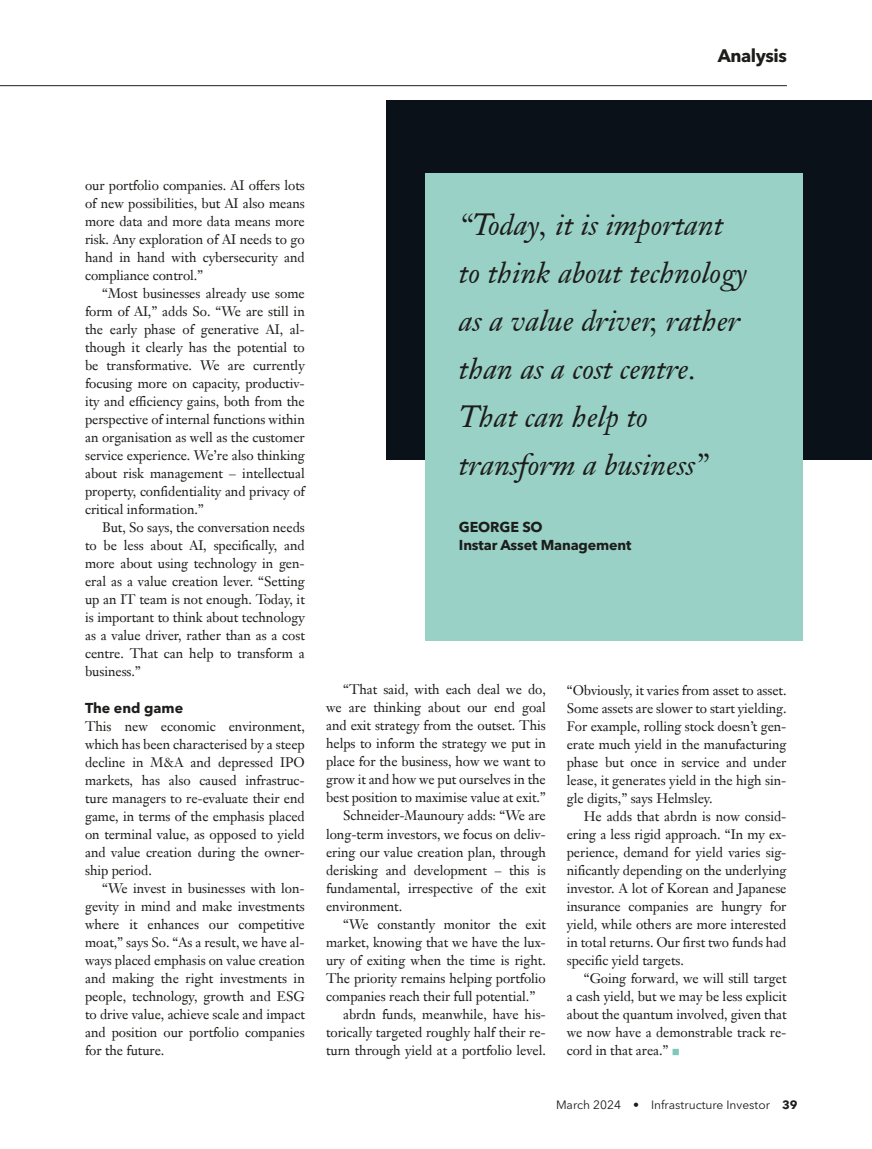
<style>
.page{position:relative;width:872px;height:1149px;background:#fff}
.page>*{position:absolute;margin:0;border:0;box-sizing:border-box;transform-origin:0 0}
.t1{font:italic 30px/48px "Janson Text LT Pro";color:#1d1d1b}
.t2{font:700 18px "Avenir Next LT Pro";letter-spacing:-.025em;color:#1d1d1b}
.t3{font:700 14.25px/18px "Avenir Next LT Pro";letter-spacing:-.01em;color:#1d1d1b}
.t4{font:13.5px/18px "Janson Text LT Pro";letter-spacing:-.005em;color:#1d1d1b;text-align:justify}
.t5{font:12px "Avenir Next LT Pro";color:#1d1d1b}
.s1{color:#7ec8be}
.s2{font-weight:700}
</style>
<div class="page">
<hr style="left:0;top:85px;width:787px;height:1px;background:#1d1d1b">
<div style="left:386px;top:100px;width:486px;height:359px;background:#0b1119"></div>
<div style="left:425px;top:174px;width:377px;height:467px;background:#99d1c6"></div>
<h2 class="t2" style="left:717px;top:45px;width:71px">Analysis</h2>
<p class="t4" style="left:85px;top:176px;width:221px">our portfolio companies. AI offers lots of new possibilities, but AI also means more data and more data means more risk. Any exploration of AI needs to go hand in hand with cybersecurity and compliance control.”</p>
<p class="t4" style="left:85px;top:284px;width:221px;text-indent:17px">“Most businesses already use some form of AI,” adds So. “We are still in the early phase of generative AI, al&shy;though it clearly has the potential to be transformative. We are currently focusing more on capacity, productiv&shy;ity and efficiency gains, both from the perspective of internal functions within an organisation as well as the customer service experience. We’re also thinking about risk management – intellectual property, confidentiality and privacy of critical information.”</p>
<p class="t4" style="left:85px;top:518px;width:221px;text-indent:17px">But, So says, the conversation needs to be less about AI, specifically, and more about using technology in gen&shy;eral as a value creation lever. “Setting up an IT team is not enough. Today, it is important to think about technology as a value driver, rather than as a cost centre. That can help to transform a business.”</p>
<p class="t3" style="left:85px;top:698px;width:100px">The end game</p>
<p class="t4" style="left:85px;top:716px;width:221px">This new economic environment, which has been characterised by a steep decline in M&amp;A and depressed IPO markets, has also caused infrastruc&shy;ture managers to re-evaluate their end game, in terms of the emphasis placed on terminal value, as opposed to yield and value creation during the owner&shy;ship period.</p>
<p class="t4" style="left:85px;top:878px;width:221px;text-indent:17px">“We invest in businesses with lon&shy;gevity in mind and make investments where it enhances our competitive moat,” says So. “As a result, we have al&shy;ways placed emphasis on value creation and making the right investments in people, technology, growth and ESG to drive value, achieve scale and impact and position our portfolio companies for the future.</p>
<h1 class="t1" style="left:459px;top:200px;width:290px">“Today, it is important to think about technology as a value driver, rather than as a cost centre.<br>That can help to transform a business”</h1>
<p class="t3" style="left:459px;top:518px;width:174px">GEORGE SO<br>Instar Asset Management</p>
<p class="t4" style="left:343px;top:680px;width:204px">“That said, with each deal we do,</p>
<p class="t4" style="left:326px;top:698px;width:221px">we are thinking about our end goal</p>
<p class="t4" style="left:326px;top:716px;width:221px">and exit strategy from the outset. This</p>
<p class="t4" style="left:326px;top:734px;width:221px">helps to inform the strategy we put in</p>
<p class="t4" style="left:326px;top:752px;width:221px">place for the business, how we want to</p>
<p class="t4" style="left:326px;top:770px;width:221px">grow it and how we put ourselves in the</p>
<p class="t4" style="left:326px;top:788px;width:221px">best position to maximise value at exit.”</p>
<p class="t4" style="left:343px;top:806px;width:204px">Schneider-Maunoury adds: “We are</p>
<p class="t4" style="left:326px;top:824px;width:221px">long-term investors, we focus on deliv-</p>
<p class="t4" style="left:326px;top:842px;width:221px">ering our value creation plan, through</p>
<p class="t4" style="left:326px;top:860px;width:221px">derisking and development – this is</p>
<p class="t4" style="left:326px;top:878px;width:221px">fundamental, irrespective of the exit</p>
<p class="t4" style="left:326px;top:896px;width:78px">environment.</p>
<p class="t4" style="left:343px;top:914px;width:204px">“We constantly monitor the exit</p>
<p class="t4" style="left:326px;top:932px;width:221px">market, knowing that we have the lux-</p>
<p class="t4" style="left:326px;top:950px;width:221px">ury of exiting when the time is right.</p>
<p class="t4" style="left:326px;top:968px;width:221px">The priority remains helping portfolio</p>
<p class="t4" style="left:326px;top:986px;width:211px">companies reach their full potential.”</p>
<p class="t4" style="left:343px;top:1004px;width:204px">abrdn funds, meanwhile, have his-</p>
<p class="t4" style="left:326px;top:1022px;width:221px">torically targeted roughly half their re-</p>
<p class="t4" style="left:326px;top:1040px;width:221px">turn through yield at a portfolio level.</p>
<p class="t4" style="left:567px;top:680px;width:221px">“Obviously, it varies from asset to asset.<br>Some assets are slower to start yielding.<br>For example, rolling stock doesn’t gen&shy;erate much yield in the manufacturing phase but once in service and under lease, it generates yield in the high sin&shy;gle digits,” says Helmsley.</p>
<p class="t4" style="left:567px;top:806px;width:221px;text-indent:17px">He adds that abrdn is now consid&shy;ering a less rigid approach. “In my ex&shy;perience, demand for yield varies sig&shy;nificantly depending on the underlying investor. A lot of Korean and Japanese insurance companies are hungry for yield, while others are more interested in total returns. Our first two funds had specific yield targets.</p>
<p class="t4" style="left:567px;top:968px;width:221px;text-indent:17px">“Going forward, we will still target a cash yield, but we may be less explicit about the quantum involved, given that we now have a demonstrable track re&shy;cord in that area.” <span class="s1">■</span></p>
<p class="t5" style="left:556px;top:1097px;width:243px">March 2024 • Infrastructure Investor <span class="s2">39</span></p>
</div>
